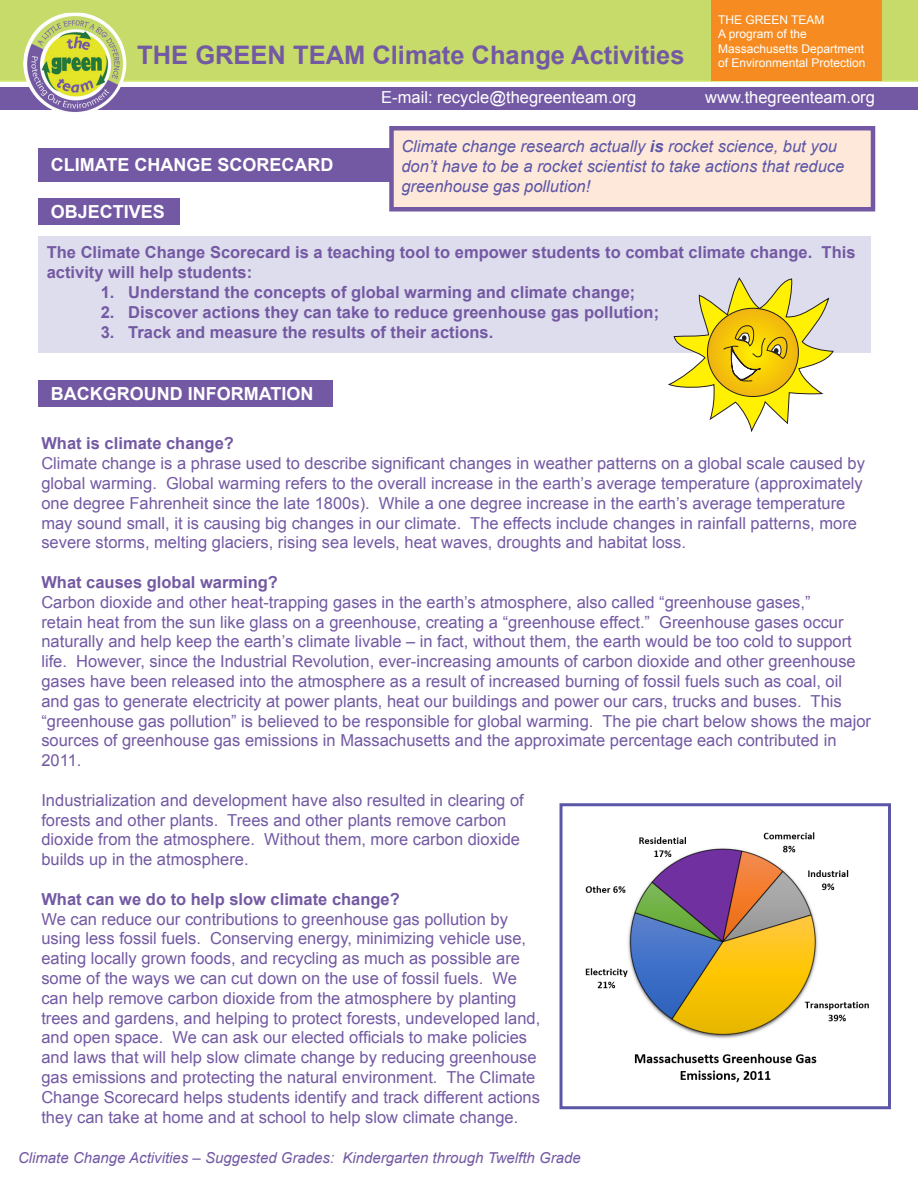
<style>
.page{position:relative;width:918px;height:1188px;background:#fff}
.page>*{position:absolute;margin:0;border:0;box-sizing:border-box;transform-origin:0 0}
.t1{font:700 25.5px "Arial";color:#7359a3}
.t2{font:700 18px "Arial";color:#fff}
.t3{font:16.5px/19.8px "Arial";color:#7359a3}
.t4{font:700 16.5px/19.8px "Arial";color:#7359a3}
.t5{font:italic 16.5px/19.8px "Arial";color:#5b56a6}
.t6{font:16.5px "Arial";color:#fff}
.t7{font:italic 15px "Arial";color:#7359a3}
.t8{font:12px/14.4px "Arial";color:#fff}
.s1{font-weight:700}
</style>
<div class="page">
<div style="left:560px;top:803px;width:331px;height:306px;border:3px solid #5b56a6"></div>
<div style="left:0;top:0;width:918px;height:82px;background:#c6db69"></div>
<div style="left:711px;top:0;width:171px;height:81px;background:#f68c21"></div>
<div style="left:0;top:88px;width:918px;height:22px;background:#7359a3"></div>
<div style="left:38px;top:148px;width:354px;height:34px;background:#7359a3"></div>
<div style="left:389px;top:126px;width:486px;height:86px;background:#fee8da;border:4px solid #7359a3"></div>
<div style="left:38px;top:198px;width:142px;height:27px;background:#7359a3"></div>
<div style="left:38px;top:236px;width:833px;height:117px;background:#dedded"></div>
<div style="left:38px;top:380px;width:295px;height:27px;background:#7359a3"></div>
<svg style="left:668px;top:278px;width:166px;height:154px"></svg>
<img style="left:585px;top:832px;width:284px;height:251px">
<img style="left:23px;top:13px;width:103px;height:99px">
<p class="t1" style="left:137px;top:38px;width:549px">THE GREEN TEAM Climate Change Activities</p>
<p class="t8" style="left:718px;top:13px;width:108px">THE GREEN TEAM</p>
<p class="t8" style="left:718px;top:27px;width:149px">A program of the<br>Massachusetts Department of Environmental Protection</p>
<p class="t2" style="left:51px;top:153px;width:284px">CLIMATE CHANGE SCORECARD</p>
<p class="t6" style="left:381px;top:87px;width:257px">E-mail: recycle@thegreenteam.org</p>
<p class="t6" style="left:705px;top:87px;width:171px">www.thegreenteam.org</p>
<p class="t5" style="left:401px;top:137px;width:444px">Climate change research actually <span class="s1">is</span> rocket science, but you don’t have to be a rocket scientist to take actions that reduce greenhouse gas pollution!</p>
<p class="t2" style="left:51px;top:200px;width:116px">OBJECTIVES</p>
<p class="t4" style="left:47px;top:243px;width:810px">The Climate Change Scorecard is a teaching tool to empower students to combat climate change. This activity will help students:</p>
<p class="t4" style="left:101px;top:283px;width:536px">1. Understand the concepts of global warming and climate change;</p>
<p class="t4" style="left:101px;top:303px;width:560px">2. Discover actions they can take to reduce greenhouse gas pollution;</p>
<p class="t4" style="left:101px;top:322px;width:394px">3. Track and measure the results of their actions.</p>
<p class="t2" style="left:51px;top:381px;width:264px">BACKGROUND INFORMATION</p>
<p class="t4" style="left:41px;top:434px;width:194px">What is climate change?</p>
<p class="t3" style="left:41px;top:454px;width:825px">Climate change is a phrase used to describe significant changes in weather patterns on a global scale caused by global warming. Global warming refers to the overall increase in the earth’s average temperature (approximately one degree Fahrenheit since the late 1800s). While a one degree increase in the earth’s average temperature may sound small, it is causing big changes in our climate. The effects include changes in rainfall patterns, more severe storms, melting glaciers, rising sea levels, heat waves, droughts and habitat loss.</p>
<p class="t4" style="left:41px;top:573px;width:238px">What causes global warming?</p>
<p class="t3" style="left:41px;top:592px;width:831px">Carbon dioxide and other heat-trapping gases in the earth’s atmosphere, also called “greenhouse gases,”<br>retain heat from the sun like glass on a greenhouse, creating a “greenhouse effect.” Greenhouse gases occur naturally and help keep the earth’s climate livable – in fact, without them, the earth would be too cold to support life. However, since the Industrial Revolution, ever-increasing amounts of carbon dioxide and other greenhouse gases have been released into the atmosphere as a result of increased burning of fossil fuels such as coal, oil and gas to generate electricity at power plants, heat our buildings and power our cars, trucks and buses. This “greenhouse gas pollution” is believed to be responsible for global warming. The pie chart below shows the major sources of greenhouse gas emissions in Massachusetts and the approximate percentage each contributed in 2011.</p>
<p class="t3" style="left:41px;top:790px;width:484px">Industrialization and development have also resulted in clearing of forests and other plants. Trees and other plants remove carbon dioxide from the atmosphere. Without them, more carbon dioxide builds up in the atmosphere.</p>
<p class="t4" style="left:41px;top:890px;width:360px">What can we do to help slow climate change?</p>
<p class="t3" style="left:41px;top:909px;width:500px">We can reduce our contributions to greenhouse gas pollution by using less fossil fuels. Conserving energy, minimizing vehicle use, eating locally grown foods, and recycling as much as possible are some of the ways we can cut down on the use of fossil fuels. We can help remove carbon dioxide from the atmosphere by planting trees and gardens, and helping to protect forests, undeveloped land, and open space. We can ask our elected officials to make policies and laws that will help slow climate change by reducing greenhouse gas emissions and protecting the natural environment. The Climate Change Scorecard helps students identify and track different actions they can take at home and at school to help slow climate change.</p>
<p class="t7" style="left:18px;top:1148px;width:564px">Climate Change Activities – Suggested Grades: Kindergarten through Twelfth Grade</p>
</div>
